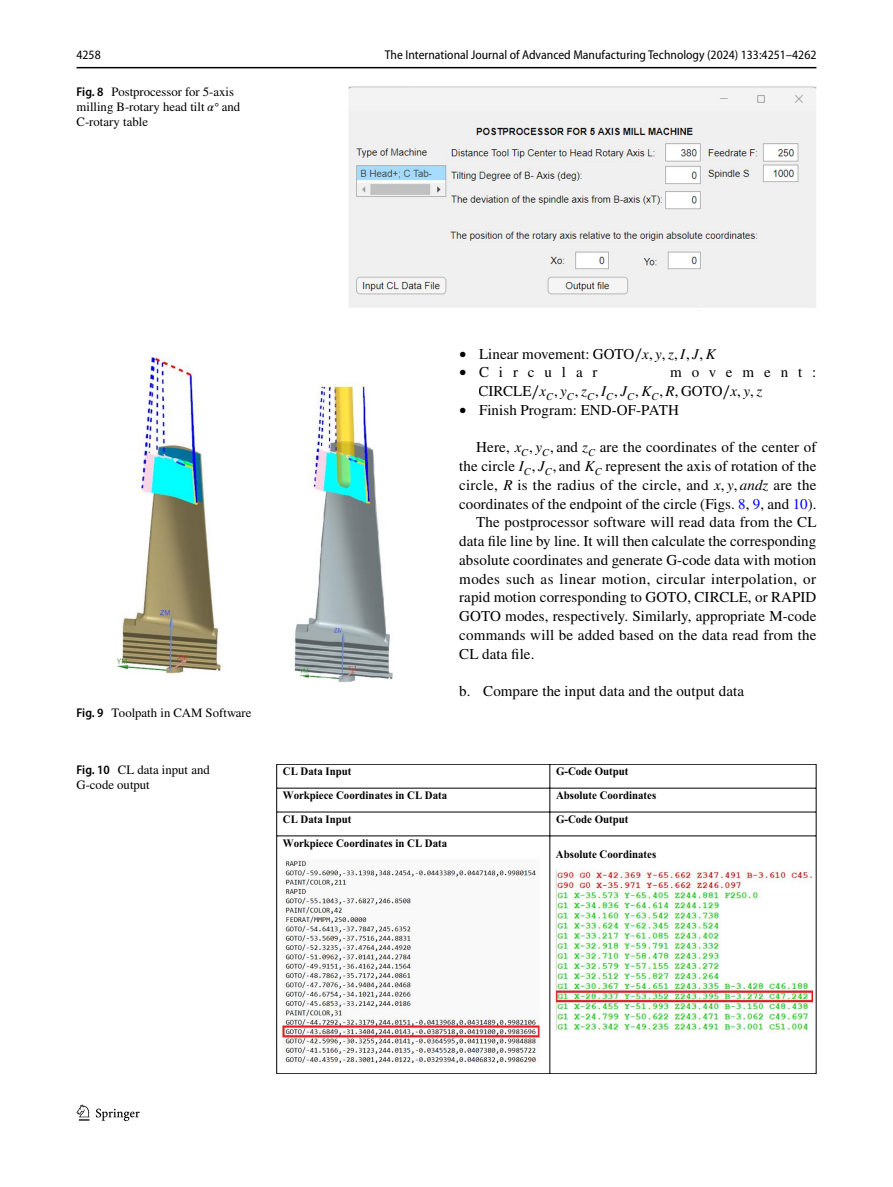
<style>
.page{position:relative;width:893px;height:1187px;background:#fff}
.page>*{position:absolute;margin:0;border:0;box-sizing:border-box;transform-origin:0 0}
.t1{font:15px "STIX";letter-spacing:.005em;color:#000}
.t2{font:15px "STIX";letter-spacing:.025em;color:#000}
.t3{font:15px "STIX Math Regular 60";color:#000}
.t4{font:15px "STIX";letter-spacing:.66em;color:#000}
.t5{font:12.75px/15px "STIX";color:#000}
.t6{font:semi-condensed 12.75px "Myriad Pro";color:#000}
.t7{font:700 11.4px "Times New Roman";color:#000;scale:.95 1}
.s1{font-family:"Myriad Pro";font-weight:600;font-stretch:semi-condensed}
.s2{font-family:"STIX Math Italic 42"}
.s3{font-size:14.1px}
.s4{font-family:"STIX Math Regular 59"}
.s5{font-family:"STIX General Italic 90"}
.s6{font-family:"STIX General Regular 76"}
.s7{font-family:"STIX General Italic 91"}
.s8{font-family:"STIX General Regular 77"}
.s9{font-family:"STIX General Italic 92"}
.s10{font-family:"STIX General Regular 78"}
.s11{font-family:"STIX Math Regular 57"}
.s12{font-family:"STIX General Italic 87"}
.s13{font-family:"STIX General Regular 74"}
.s14{font-family:"STIX Math Regular 58"}
.s15{font-family:"STIX General Italic 88"}
.s16{font-family:"STIX General Italic 89"}
.s17{font-family:"STIX General Regular 75"}
.s18{color:#00f}
</style>
<div class="page">
<hr style="left:77px;top:67px;width:739px;height:1px;background:#000">
<svg style="left:77px;top:1104px;width:12px;height:16px"></svg>
<svg style="left:96px;top:1108px;width:44px;height:12px"></svg>
<img style="left:349px;top:87px;width:467px;height:221px">
<img style="left:117px;top:356px;width:276px;height:326px">
<img style="left:283px;top:859px;width:529px;height:203px">
<hr style="left:276px;top:764px;width:1px;height:309px;background:#000">
<svg style="left:550px;top:765px;width:1px;height:70px"></svg>
<hr style="left:550px;top:836px;width:1px;height:237px;background:#000">
<hr style="left:816px;top:764px;width:1px;height:309px;background:#000">
<hr style="left:276px;top:764px;width:540px;height:1px;background:#000">
<hr style="left:277px;top:787px;width:539px;height:1px;background:#000">
<hr style="left:277px;top:811px;width:539px;height:1px;background:#000">
<hr style="left:277px;top:835px;width:539px;height:1px;background:#000">
<hr style="left:276px;top:1073px;width:540px;height:1px;background:#000">
<p class="t6" style="left:77px;top:48px;width:26px">4258</p>
<p class="t6" style="left:385px;top:48px;width:433px">The International Journal of Advanced Manufacturing Technology (2024) 133:4251–4262</p>
<p class="t5" style="left:77px;top:85px;width:165px"><span class="s1">Fig. 8</span> Postprocessor for 5-axis milling B-rotary head tilt <span class="s2">𝛼</span><sup>◦</sup> and<br>C-rotary table</p>
<p class="t5" style="left:77px;top:706px;width:176px"><span class="s1">Fig. 9</span> Toolpath in CAM Software</p>
<p class="t1" style="left:459px;top:343px;width:258px"><span class="s3">•</span> Linear movement: <span class="s4">GOTO∕</span><span class="s5">x</span><span class="s6">,</span> <span class="s5">y</span><span class="s6">,</span> <span class="s5">z</span><span class="s6">,</span> <span class="s5">I</span><span class="s6">,</span> <span class="s5">J</span><span class="s6">,</span> <span class="s5">K</span></p>
<p class="t4" style="left:459px;top:362px;width:140px"><span class="s3">•</span> Circular</p>
<p class="t4" style="left:670px;top:362px;width:148px">movement:</p>
<p class="t3" style="left:479px;top:386px;width:285px">CIRCLE∕<span class="s7">x</span><sub>C</sub><span class="s8">,</span> <span class="s7">y</span><sub>C</sub><span class="s8">,</span> <span class="s7">z</span><sub>C</sub><span class="s8">,</span> <span class="s7">I</span><sub>C</sub><span class="s8">,</span> <span class="s7">J</span><sub>C</sub><span class="s8">,</span> <span class="s7">K</span><sub>C</sub><span class="s8">,</span> <span class="s7">R</span><span class="s8">,</span> GOTO∕<span class="s7">x</span><span class="s8">,</span> <span class="s7">y</span><span class="s8">,</span> <span class="s7">z</span></p>
<p class="t1" style="left:459px;top:399px;width:221px"><span class="s3">•</span> Finish Program: END-OF-PATH</p>
<p class="t1" style="left:476px;top:437px;width:342px">Here, <span class="s9">x</span><sub>C</sub><span class="s10">,</span> <span class="s9">y</span><sub>C</sub><span class="s10">,</span> <span class="s11">and</span> <span class="s9">z</span><sub>C</sub> are the coordinates of the center of</p>
<p class="t1" style="left:459px;top:455px;width:359px">the circle <span class="s12">I</span><sub>C</sub><span class="s13">,</span> <span class="s12">J</span><sub>C</sub><span class="s13">,</span> <span class="s14">and</span> <span class="s12">K</span><sub>C</sub> represent the axis of rotation of the</p>
<p class="t1" style="left:459px;top:474px;width:359px">circle, <span class="s15">R</span> is the radius of the circle, and <span class="s16">x</span><span class="s17">,</span> <span class="s16">y</span><span class="s17">,</span> <span class="s16">andz</span> are the</p>
<p class="t1" style="left:459px;top:493px;width:359px">coordinates of the endpoint of the circle (Figs. <span class="s18">8</span>, <span class="s18">9</span>, and <span class="s18">10</span>).</p>
<p class="t1" style="left:476px;top:512px;width:342px">The postprocessor software will read data from the CL</p>
<p class="t1" style="left:459px;top:530px;width:359px">data file line by line. It will then calculate the corresponding</p>
<p class="t1" style="left:459px;top:549px;width:359px">absolute coordinates and generate G-code data with motion</p>
<p class="t2" style="left:459px;top:568px;width:358px">modes such as linear motion, circular interpolation, or</p>
<p class="t1" style="left:459px;top:587px;width:359px">rapid motion corresponding to GOTO, CIRCLE, or RAPID</p>
<p class="t1" style="left:459px;top:605px;width:359px">GOTO modes, respectively. Similarly, appropriate M-code</p>
<p class="t1" style="left:459px;top:624px;width:359px">commands will be added based on the data read from the</p>
<p class="t1" style="left:459px;top:643px;width:77px">CL data file.</p>
<p class="t1" style="left:459px;top:680px;width:286px">b. Compare the input data and the output data</p>
<p class="t5" style="left:77px;top:762px;width:135px"><span class="s1">Fig. 10</span> CL data input and<br>G-code output</p>
<p class="t7" style="left:283px;top:763px;width:74px">CL Data Input</p>
<p class="t7" style="left:556px;top:763px;width:78px">G-Code Output</p>
<p class="t7" style="left:283px;top:787px;width:175px">Workpiece Coordinates in CL Data</p>
<p class="t7" style="left:556px;top:787px;width:107px">Absolute Coordinates</p>
<p class="t7" style="left:283px;top:810px;width:74px">CL Data Input</p>
<p class="t7" style="left:556px;top:810px;width:78px">G-Code Output</p>
<p class="t7" style="left:283px;top:834px;width:175px">Workpiece Coordinates in CL Data</p>
<p class="t7" style="left:556px;top:845px;width:107px">Absolute Coordinates</p>
</div>
